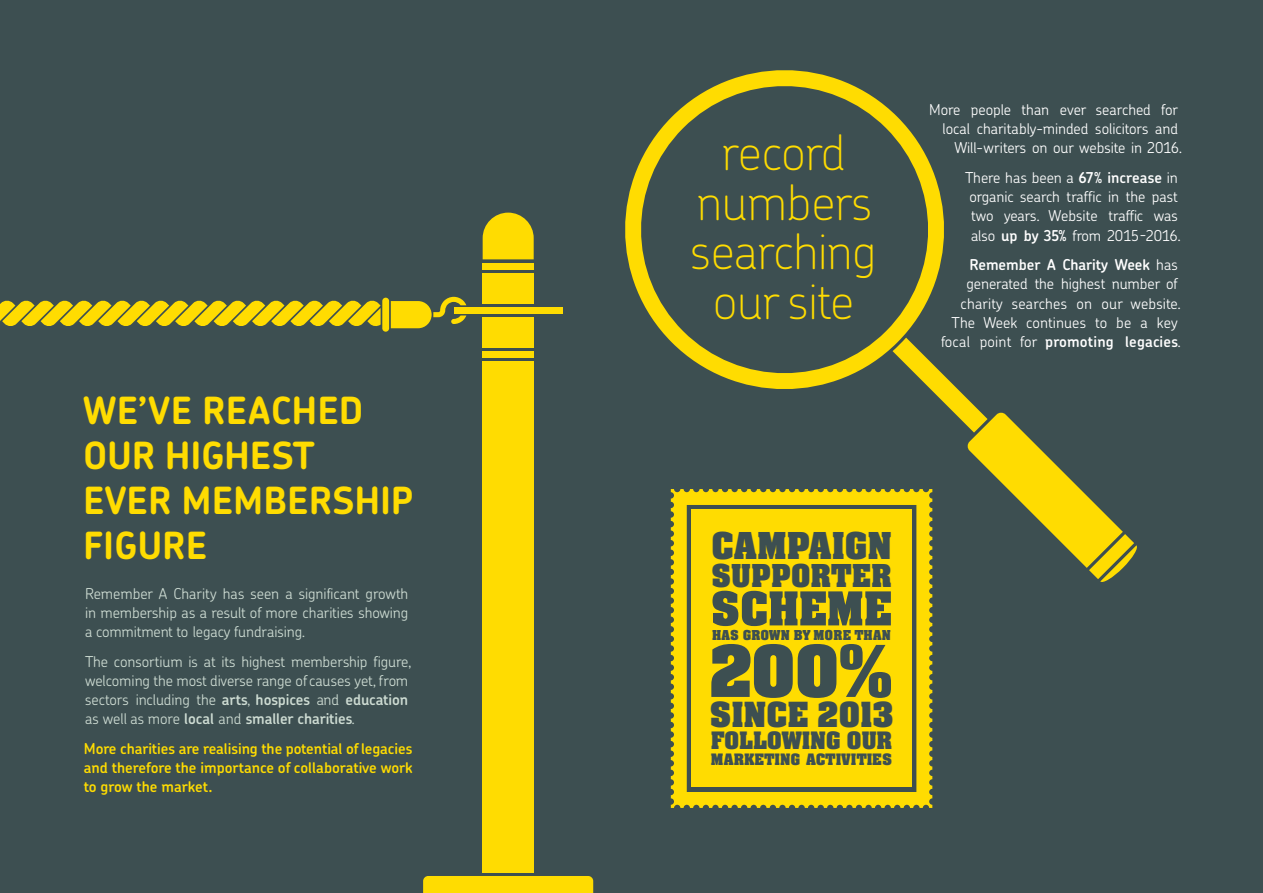
<style>
.page{position:relative;width:1263px;height:893px;background:#3d4f51}
.page>*{position:absolute;margin:0;border:0;box-sizing:border-box;transform-origin:0 0}
.t1{font:700 78px "Aachen Std";color:#3d4f51}
.t2{font:700 51px "Aachen Std";letter-spacing:-.015em;color:#3d4f51}
.t3{font:100 49.5px/49.5px "Chevin Std";letter-spacing:-.01em;color:#ffdc01;text-align:center}
.t4{font:700 40.5px "Aachen Std";letter-spacing:-.01em;color:#3d4f51}
.t5{font:700 37.8px "Aachen Std";letter-spacing:-.01em;color:#3d4f51}
.t6{font:700 37.5px/45px "Chevin Std";letter-spacing:.005em;color:#ffdc01}
.t7{font:700 34.5px "Aachen Std";letter-spacing:-.01em;color:#3d4f51}
.t8{font:700 26.25px "Aachen Std";letter-spacing:-.015em;color:#3d4f51}
.t9{font:700 17.25px "Aachen Std";letter-spacing:-.005em;color:#3d4f51}
.t10{font:300 15px/19.2px "Chevin Std";letter-spacing:-.005em;color:#fff;text-align:right}
.t11{font:300 15px/19.2px "Chevin Std";letter-spacing:-.005em;color:#cedcd3;text-align:justify}
.t12{font:600 15px/19.2px "Chevin Std";letter-spacing:-.005em;color:#ffdc01;text-align:justify}
.t13{font:600 15px "Chevin Std";letter-spacing:.01em;color:#fff}
.t14{font:700 15px "Aachen Std";letter-spacing:.005em;color:#3d4f51}
.s1{font-weight:600}
.s2{font-weight:300}
</style>
<div class="page">
<div style="left:454px;top:307px;width:109px;height:7px;background:#ffdc01"></div>
<div style="left:483px;top:273px;width:51px;height:31px;background:#ffdc01"></div>
<div style="left:483px;top:263px;width:51px;height:7px;background:#ffdc01"></div>
<div style="left:483px;top:317px;width:51px;height:31px;background:#ffdc01"></div>
<div style="left:483px;top:351px;width:51px;height:7px;background:#ffdc01"></div>
<svg style="left:483px;top:213px;width:51px;height:46px;background:#e8cb0a"></svg>
<div style="left:483px;top:361px;width:51px;height:512px;background:#ffdc01"></div>
<div style="left:423px;top:876px;width:170px;height:17px;background:#ffdc01"></div>
<svg style="left:0;top:300px;width:381px;height:26px"></svg>
<div style="left:382px;top:298px;width:7px;height:34px;background:#ffdc01;border-radius:3px"></div>
<svg style="left:391px;top:297px;width:75px;height:31px"></svg>
<svg style="left:671px;top:489px;width:261px;height:319px;fill:#ffdc01"></svg>
<div style="left:691px;top:510px;width:221px;height:277px;background:#ffdc01"></div>
<svg style="left:892px;top:391px;width:245px;height:191px"></svg>
<svg style="left:625px;top:70px;width:335px;height:335px"></svg>
<p class="t6" style="left:83px;top:387px;width:332px">WE’VE REACHED<br>OUR HIGHEST<br>EVER MEMBERSHIP<br>FIGURE</p>
<p class="t11" style="left:85px;top:583px;width:325px">Remember A Charity has seen a significant growth in membership as a result of more charities showing a commitment to legacy fundraising.</p>
<p class="t11" style="left:85px;top:651px;width:328px">The consortium is at its highest membership figure,</p>
<p class="t11" style="left:85px;top:671px;width:325px">welcoming the most diverse range of causes yet, from sectors including the <span class="s1">arts</span>, <span class="s1">hospices</span> and <span class="s1">education </span>as well as more <span class="s1">local</span> and <span class="s1">smaller charities</span>.</p>
<p class="t12" style="left:84px;top:739px;width:330px">More charities are realising the potential of legacies and therefore the importance of collaborative work to grow the market.</p>
<p class="t3" style="left:690px;top:126px;width:188px">record numbers searching our site</p>
<p class="t10" style="left:929px;top:100px;width:250px">More people than ever searched for local charitably-minded solicitors and</p>
<p class="t10" style="left:954px;top:138px;width:229px">Will-writers on our website in 2016.</p>
<p class="t10" style="left:965px;top:168px;width:214px;text-align:center">There has been a <span class="s1">67% increase</span> in organic search traffic in the past two years. Website traffic was</p>
<p class="t10" style="left:971px;top:225px;width:212px">also <span class="s1">up by 35%</span> from 2015-2016.</p>
<p class="t10" style="left:966px;top:255px;width:213px;text-align:left"><span class="s1">Remember A Charity Week</span> has generated the highest number of</p>
<p class="t10" style="left:960px;top:293px;width:222px">charity searches on our website.</p>
<p class="t10" style="left:951px;top:312px;width:228px">The Week continues to be a key</p>
<p class="t13" style="left:941px;top:331px;width:242px"><span class="s2">focal point for</span> promoting legacies<span class="s2">.</span></p>
<p class="t4" style="left:711px;top:523px;width:183px">CAMPAIGN</p>
<p class="t7" style="left:711px;top:556px;width:182px">SUPPORTER</p>
<p class="t2" style="left:710px;top:580px;width:184px">SCHEME</p>
<p class="t14" style="left:712px;top:627px;width:180px">HAS GROWN BY MORE THAN</p>
<p class="t1" style="left:709px;top:628px;width:187px">200%</p>
<p class="t5" style="left:710px;top:693px;width:185px">SINCE 2013</p>
<p class="t8" style="left:711px;top:726px;width:183px">FOLLOWING OUR</p>
<p class="t9" style="left:711px;top:750px;width:183px">MARKETING ACTIVITIES</p>
</div>
